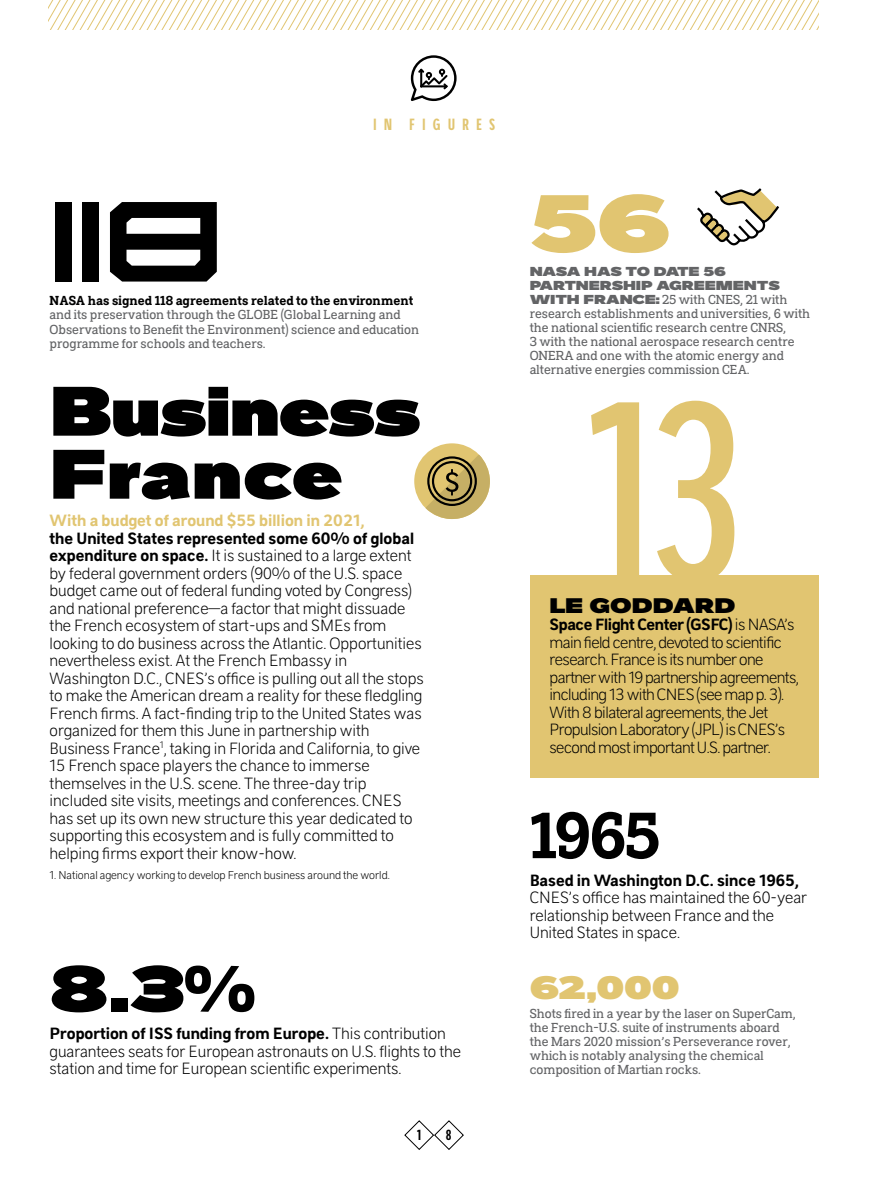
<style>
.page{position:relative;width:893px;height:1191px;background:#fff}
.page>*{position:absolute;margin:0;border:0;box-sizing:border-box;transform-origin:0 0}
.t1{font:274.75px "CNES Condensed";color:#e1c571}
.t2{font:122.5px "CNES Title One";color:#000}
.t3{font:87.5px "CNES Poster";color:#e1c571}
.t4{font:75.25px/63px "CNES Poster";letter-spacing:-.02em;color:#000}
.t5{font:700 70px "CNES Slab";color:#000}
.t6{font:70px "CNES Poster";color:#000}
.t7{font:35px "CNES Poster";color:#e1c571}
.t8{font:22.75px "CNES Poster";letter-spacing:-.01em;color:#000}
.t9{font:300 17.5px/17.5px "CNES Sans";color:#000}
.t10{font:300 17.5px/17.5px "CNES Sans";letter-spacing:-.03em;color:#000}
.t11{font:700 17.5px "CNES Sans";color:#e1c571}
.t12{font:700 17.5px "CNES Sans";color:#000}
.t13{font:700 17.5px "CNES Condensed";letter-spacing:.4em;color:#e1c571}
.t14{font:700 15.75px "CNES Condensed";color:#000}
.t15{font:14px/14px "CNES Slab";color:#636466}
.t16{font:700 14px "CNES Slab";color:#000}
.t17{font:14px/14px "CNES Poster";letter-spacing:-.01em;color:#636466}
.t18{font:300 12.25px "CNES Sans";color:#000}
.s1{font-weight:700}
.s2{font-family:"CNES Poster"}
</style>
<div class="page">
<svg style="left:49px;top:0;width:770px;height:30px"></svg>
<svg style="left:411px;top:55px;width:46px;height:46px"></svg>
<svg style="left:404px;top:1120px;width:60px;height:30px"></svg>
<div style="left:530px;top:575px;width:289px;height:202px;background:#e1c571"></div>
<div style="left:414px;top:443px;width:76px;height:76px;background:#e1c571;border-radius:50%"></div>
<svg style="left:697px;top:188px;width:82px;height:58px"></svg>
<svg style="left:425px;top:454px;width:65px;height:65px"></svg>
<p class="t13" style="left:373px;top:113px;width:124px">IN FIGURES</p>
<h2 class="t2" style="left:50px;top:168px;width:174px">118</h2>
<p class="t16" style="left:50px;top:293px;width:365px">NASA has signed 118 agreements related to the environment</p>
<p class="t15" style="left:50px;top:308px;width:371px">and its preservation through the GLOBE (Global Learning and<br>Observations to Benefit the Environment) science and education programme for schools and teachers.</p>
<h3 class="t4" style="left:50px;top:372px;width:373px">Business<br>France</h3>
<p class="t11" style="left:50px;top:510px;width:317px">With a budget of around $55 billion in 2021,</p>
<p class="t9" style="left:50px;top:529px;width:376px"><span class="s1">the United States represented some 60% of global expenditure on space.</span> It is sustained to a large extent by federal government orders (90% of the U.S. space budget came out of federal funding voted by Congress) and national preference—a factor that might dissuade the French ecosystem of start-ups and SMEs from looking to do business across the Atlantic. Opportunities nevertheless exist. At the French Embassy in Washington D.C., CNES’s office is pulling out all the stops to make the American dream a reality for these fledgling French firms. A fact-finding trip to the United States was organized for them this June in partnership with Business France<sup>1</sup>, taking in Florida and California, to give 15 French space players the chance to immerse themselves in the U.S. scene. The three-day trip included site visits, meetings and conferences. CNES has set up its own new structure this year dedicated to supporting this ecosystem and is fully committed to helping firms export their know-how.</p>
<p class="t18" style="left:50px;top:868px;width:342px">1. National agency working to develop French business around the world.</p>
<h3 class="t6" style="left:50px;top:936px;width:208px">8.3%</h3>
<p class="t9" style="left:50px;top:1024px;width:413px"><span class="s1">Proportion of ISS funding from Europe.</span> This contribution guarantees seats for European astronauts on U.S. flights to the station and time for European scientific experiments.</p>
<p class="t14" style="left:417px;top:1124px;width:6px">1</p>
<p class="t14" style="left:446px;top:1124px;width:7px">8</p>
<h3 class="t3" style="left:530px;top:158px;width:143px">56</h3>
<p class="t17" style="left:530px;top:263px;width:252px">NASA HAS TO DATE 56<br>PARTNERSHIP AGREEMENTS</p>
<p class="t15" style="left:530px;top:292px;width:282px"><span class="s2">WITH FRANCE:</span> 25 with CNES, 21 with research establishments and universities, 6 with the national scientific research centre CNRS,<br>3 with the national aerospace research centre ONERA and one with the atomic energy and alternative energies commission CEA.</p>
<h1 class="t1" style="left:587px;top:318px;width:156px">13</h1>
<p class="t10" style="left:549px;top:615px;width:251px"><span class="s1">Space Flight Center (GSFC)</span> is NASA’s main field centre, devoted to scientific research. France is its number one partner with 19 partnership agreements, including 13 with CNES (see map p. 3).<br>With 8 bilateral agreements, the Jet Propulsion Laboratory (JPL) is CNES’s second most important U.S. partner.</p>
<h3 class="t8" style="left:549px;top:588px;width:187px">LE GODDARD</h3>
<h3 class="t5" style="left:530px;top:796px;width:132px">1965</h3>
<p class="t12" style="left:530px;top:870px;width:271px">Based in Washington D.C. since 1965,</p>
<p class="t9" style="left:530px;top:888px;width:279px">CNES’s office has maintained the 60-year relationship between France and the<br>United States in space.</p>
<h3 class="t7" style="left:530px;top:961px;width:152px">62,000</h3>
<p class="t15" style="left:530px;top:1006px;width:268px">Shots fired in a year by the laser on SuperCam, the French-U.S. suite of instruments aboard the Mars 2020 mission’s Perseverance rover, which is notably analysing the chemical composition of Martian rocks.</p>
</div>
